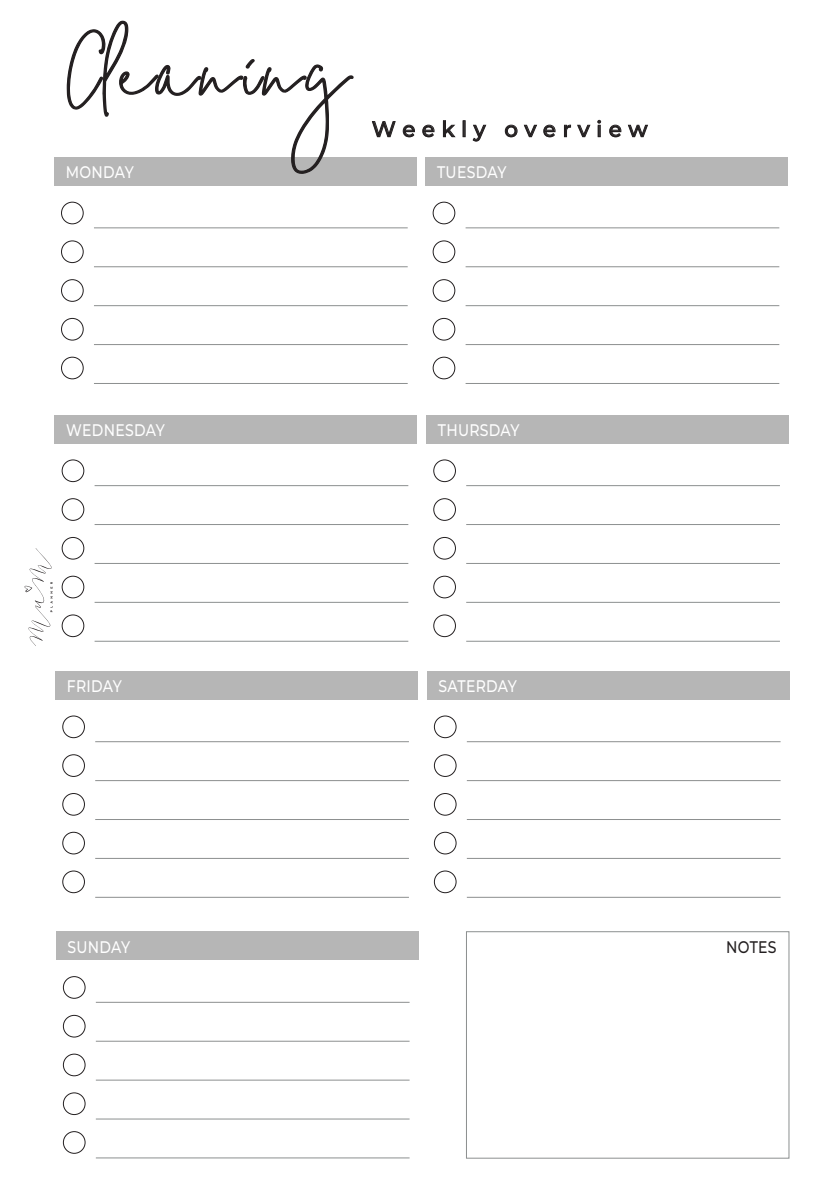
<style>
.page{position:relative;width:840px;height:1191px;background:#fff}
.page>*{position:absolute;margin:0;border:0;box-sizing:border-box;transform-origin:0 0}
.t1{font:96px "The Styled Edit";letter-spacing:.03em;color:#231f20;scale:1.18 1}
.t2{font:500 21.6px "Montserrat";color:#231f20}
.t3{font:500 16.8px "Montserrat";letter-spacing:.02em;color:#fff;scale:.83 1}
.t4{font:500 16.8px "Montserrat";letter-spacing:.02em;color:#231f20;scale:.83 1}
</style>
<div class="page">
<svg style="left:25px;top:548px;width:28px;height:98px"></svg>
<div style="left:54px;top:157px;width:362px;height:29px;background:#b6b6b6"></div>
<hr style="left:94px;top:227px;width:313px;height:1px;background:#8c8f8f">
<hr style="left:94px;top:266px;width:313px;height:1px;background:#8c8f8f">
<hr style="left:94px;top:305px;width:313px;height:1px;background:#8c8f8f">
<hr style="left:94px;top:344px;width:313px;height:1px;background:#8c8f8f">
<hr style="left:94px;top:383px;width:313px;height:1px;background:#8c8f8f">
<div style="left:61px;top:241px;width:22px;height:22px;border:1px solid #231f20;border-radius:50%"></div>
<div style="left:61px;top:202px;width:22px;height:22px;border:1px solid #231f20;border-radius:50%"></div>
<div style="left:61px;top:279px;width:22px;height:22px;border:1px solid #231f20;border-radius:50%"></div>
<div style="left:61px;top:357px;width:22px;height:22px;border:1px solid #231f20;border-radius:50%"></div>
<div style="left:61px;top:318px;width:22px;height:22px;border:1px solid #231f20;border-radius:50%"></div>
<div style="left:425px;top:157px;width:362px;height:29px;background:#b6b6b6"></div>
<hr style="left:465px;top:227px;width:313px;height:1px;background:#8c8f8f">
<hr style="left:465px;top:266px;width:313px;height:1px;background:#8c8f8f">
<hr style="left:465px;top:305px;width:313px;height:1px;background:#8c8f8f">
<hr style="left:465px;top:344px;width:313px;height:1px;background:#8c8f8f">
<hr style="left:465px;top:383px;width:313px;height:1px;background:#8c8f8f">
<div style="left:432px;top:241px;width:23px;height:22px;border:1px solid #231f20;border-radius:50%"></div>
<div style="left:432px;top:202px;width:23px;height:22px;border:1px solid #231f20;border-radius:50%"></div>
<div style="left:432px;top:279px;width:23px;height:22px;border:1px solid #231f20;border-radius:50%"></div>
<div style="left:432px;top:357px;width:23px;height:22px;border:1px solid #231f20;border-radius:50%"></div>
<div style="left:432px;top:318px;width:23px;height:22px;border:1px solid #231f20;border-radius:50%"></div>
<div style="left:55px;top:415px;width:362px;height:28px;background:#b6b6b6"></div>
<hr style="left:94px;top:485px;width:314px;height:1px;background:#8c8f8f">
<hr style="left:94px;top:524px;width:314px;height:1px;background:#8c8f8f">
<hr style="left:94px;top:563px;width:314px;height:1px;background:#8c8f8f">
<hr style="left:94px;top:602px;width:314px;height:1px;background:#8c8f8f">
<hr style="left:94px;top:641px;width:314px;height:1px;background:#8c8f8f">
<div style="left:62px;top:498px;width:22px;height:22px;border:1px solid #231f20;border-radius:50%"></div>
<div style="left:62px;top:460px;width:22px;height:22px;border:1px solid #231f20;border-radius:50%"></div>
<div style="left:62px;top:537px;width:22px;height:22px;border:1px solid #231f20;border-radius:50%"></div>
<div style="left:62px;top:615px;width:22px;height:22px;border:1px solid #231f20;border-radius:50%"></div>
<div style="left:62px;top:576px;width:22px;height:22px;border:1px solid #231f20;border-radius:50%"></div>
<div style="left:426px;top:415px;width:362px;height:28px;background:#b6b6b6"></div>
<hr style="left:466px;top:485px;width:313px;height:1px;background:#8c8f8f">
<hr style="left:466px;top:524px;width:313px;height:1px;background:#8c8f8f">
<hr style="left:466px;top:563px;width:313px;height:1px;background:#8c8f8f">
<hr style="left:466px;top:602px;width:313px;height:1px;background:#8c8f8f">
<hr style="left:466px;top:641px;width:313px;height:1px;background:#8c8f8f">
<div style="left:433px;top:498px;width:22px;height:22px;border:1px solid #231f20;border-radius:50%"></div>
<div style="left:433px;top:460px;width:22px;height:22px;border:1px solid #231f20;border-radius:50%"></div>
<div style="left:433px;top:537px;width:22px;height:22px;border:1px solid #231f20;border-radius:50%"></div>
<div style="left:433px;top:615px;width:22px;height:22px;border:1px solid #231f20;border-radius:50%"></div>
<div style="left:433px;top:576px;width:22px;height:22px;border:1px solid #231f20;border-radius:50%"></div>
<svg style="left:372px;top:121px;width:24px;height:17px"></svg>
<svg style="left:402px;top:124px;width:13px;height:14px"></svg>
<svg style="left:422px;top:124px;width:13px;height:14px"></svg>
<svg style="left:443px;top:120px;width:12px;height:18px"></svg>
<svg style="left:463px;top:121px;width:2px;height:16px"></svg>
<svg style="left:472px;top:124px;width:14px;height:18px"></svg>
<svg style="left:504px;top:124px;width:13px;height:14px"></svg>
<svg style="left:523px;top:124px;width:32px;height:14px"></svg>
<svg style="left:564px;top:124px;width:26px;height:14px"></svg>
<svg style="left:597px;top:120px;width:3px;height:17px"></svg>
<svg style="left:609px;top:124px;width:12px;height:14px"></svg>
<svg style="left:628px;top:124px;width:20px;height:14px"></svg>
<div style="left:55px;top:671px;width:362px;height:28px;background:#b6b6b6"></div>
<hr style="left:95px;top:741px;width:313px;height:1px;background:#8c8f8f">
<hr style="left:95px;top:780px;width:313px;height:1px;background:#8c8f8f">
<hr style="left:95px;top:819px;width:313px;height:1px;background:#8c8f8f">
<hr style="left:95px;top:858px;width:313px;height:1px;background:#8c8f8f">
<hr style="left:95px;top:897px;width:313px;height:1px;background:#8c8f8f">
<div style="left:62px;top:754px;width:23px;height:22px;border:1px solid #231f20;border-radius:50%"></div>
<div style="left:62px;top:716px;width:23px;height:22px;border:1px solid #231f20;border-radius:50%"></div>
<div style="left:62px;top:793px;width:23px;height:22px;border:1px solid #231f20;border-radius:50%"></div>
<div style="left:62px;top:870px;width:23px;height:23px;border:1px solid #231f20;border-radius:50%"></div>
<div style="left:62px;top:832px;width:23px;height:22px;border:1px solid #231f20;border-radius:50%"></div>
<div style="left:427px;top:671px;width:361px;height:28px;background:#b6b6b6"></div>
<hr style="left:466px;top:741px;width:314px;height:1px;background:#8c8f8f">
<hr style="left:466px;top:780px;width:314px;height:1px;background:#8c8f8f">
<hr style="left:466px;top:819px;width:314px;height:1px;background:#8c8f8f">
<hr style="left:466px;top:858px;width:314px;height:1px;background:#8c8f8f">
<hr style="left:466px;top:897px;width:314px;height:1px;background:#8c8f8f">
<div style="left:434px;top:754px;width:22px;height:22px;border:1px solid #231f20;border-radius:50%"></div>
<div style="left:434px;top:716px;width:22px;height:22px;border:1px solid #231f20;border-radius:50%"></div>
<div style="left:434px;top:793px;width:22px;height:22px;border:1px solid #231f20;border-radius:50%"></div>
<div style="left:434px;top:870px;width:22px;height:23px;border:1px solid #231f20;border-radius:50%"></div>
<div style="left:434px;top:832px;width:22px;height:22px;border:1px solid #231f20;border-radius:50%"></div>
<div style="left:56px;top:931px;width:362px;height:29px;background:#b6b6b6"></div>
<hr style="left:96px;top:1002px;width:313px;height:1px;background:#8c8f8f">
<hr style="left:96px;top:1040px;width:313px;height:1px;background:#8c8f8f">
<hr style="left:96px;top:1079px;width:313px;height:1px;background:#8c8f8f">
<hr style="left:96px;top:1118px;width:313px;height:1px;background:#8c8f8f">
<hr style="left:96px;top:1157px;width:313px;height:1px;background:#8c8f8f">
<div style="left:63px;top:1015px;width:22px;height:22px;border:1px solid #231f20;border-radius:50%"></div>
<div style="left:63px;top:976px;width:22px;height:22px;border:1px solid #231f20;border-radius:50%"></div>
<div style="left:63px;top:1054px;width:22px;height:22px;border:1px solid #231f20;border-radius:50%"></div>
<div style="left:63px;top:1131px;width:22px;height:22px;border:1px solid #231f20;border-radius:50%"></div>
<div style="left:63px;top:1092px;width:22px;height:22px;border:1px solid #231f20;border-radius:50%"></div>
<svg style="left:66px;top:20px;width:288px;height:154px"></svg>
<div style="left:466px;top:931px;width:322px;height:227px;border:1px solid #8c8f8f"></div>
<h1 class="t1" style="left:60px;top:-1px;width:248px">Cleaning</h1>
<p class="t2" style="left:371px;top:114px;width:277px">W e e k l y o v e r v i e w</p>
<p class="t3" style="left:66px;top:160px;width:83px">MONDAY</p>
<p class="t3" style="left:437px;top:160px;width:85px">TUESDAY</p>
<p class="t3" style="left:66px;top:418px;width:120px">WEDNESDAY</p>
<p class="t3" style="left:437px;top:418px;width:100px">THURSDAY</p>
<p class="t3" style="left:67px;top:674px;width:68px">FRIDAY</p>
<p class="t3" style="left:438px;top:674px;width:96px">SATERDAY</p>
<p class="t3" style="left:67px;top:935px;width:77px">SUNDAY</p>
<p class="t4" style="left:725px;top:934px;width:62px">NOTES</p>
</div>
